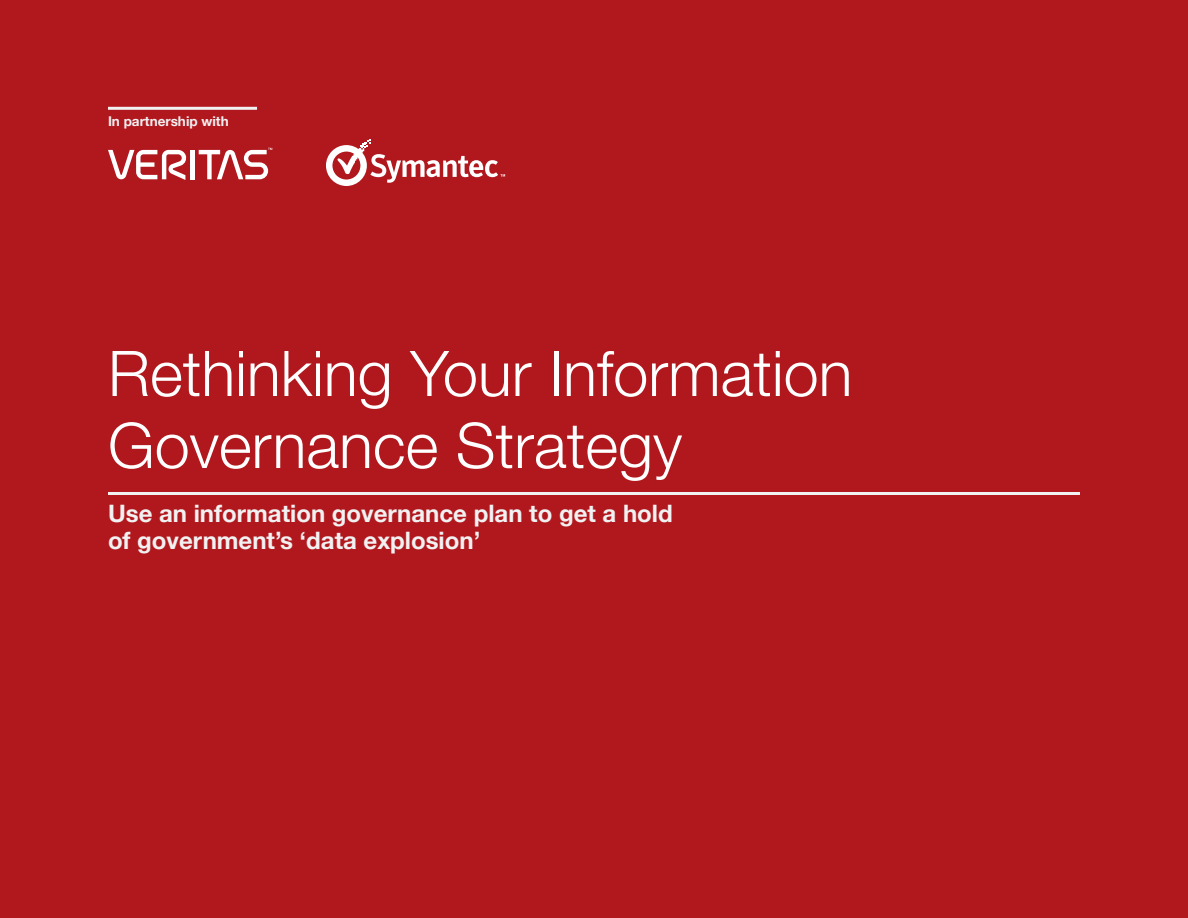
<style>
.page{position:relative;width:1188px;height:918px;background:#b1181e}
.page>*{position:absolute;margin:0;border:0;box-sizing:border-box;transform-origin:0 0}
.t1{font:300 63px/72px "Helvetica Neue";color:#fff}
.t2{font:700 24px/27px "Helvetica Neue";color:#f1f1f2}
.t3{font:700 13.5px "Helvetica Neue";color:#f1f1f2}
</style>
<div class="page">
<hr style="left:108px;top:492px;width:972px;height:3px;background:#f1f1f2">
<hr style="left:108px;top:107px;width:149px;height:3px;background:#f1f1f2">
<hr style="left:191px;top:150px;width:4px;height:29px;background:#fff">
<svg style="left:108px;top:150px;width:79px;height:30px"></svg>
<svg style="left:199px;top:148px;width:73px;height:31px"></svg>
<svg style="left:326px;top:139px;width:179px;height:47px"></svg>
<p class="t3" style="left:108px;top:111px;width:122px">In partnership with</p>
<h1 class="t1" style="left:108px;top:333px;width:746px">Rethinking Your Information<br>Governance Strategy</h1>
<p class="t2" style="left:108px;top:501px;width:566px">Use an information governance plan to get a hold of government’s ‘data explosion’</p>
</div>
